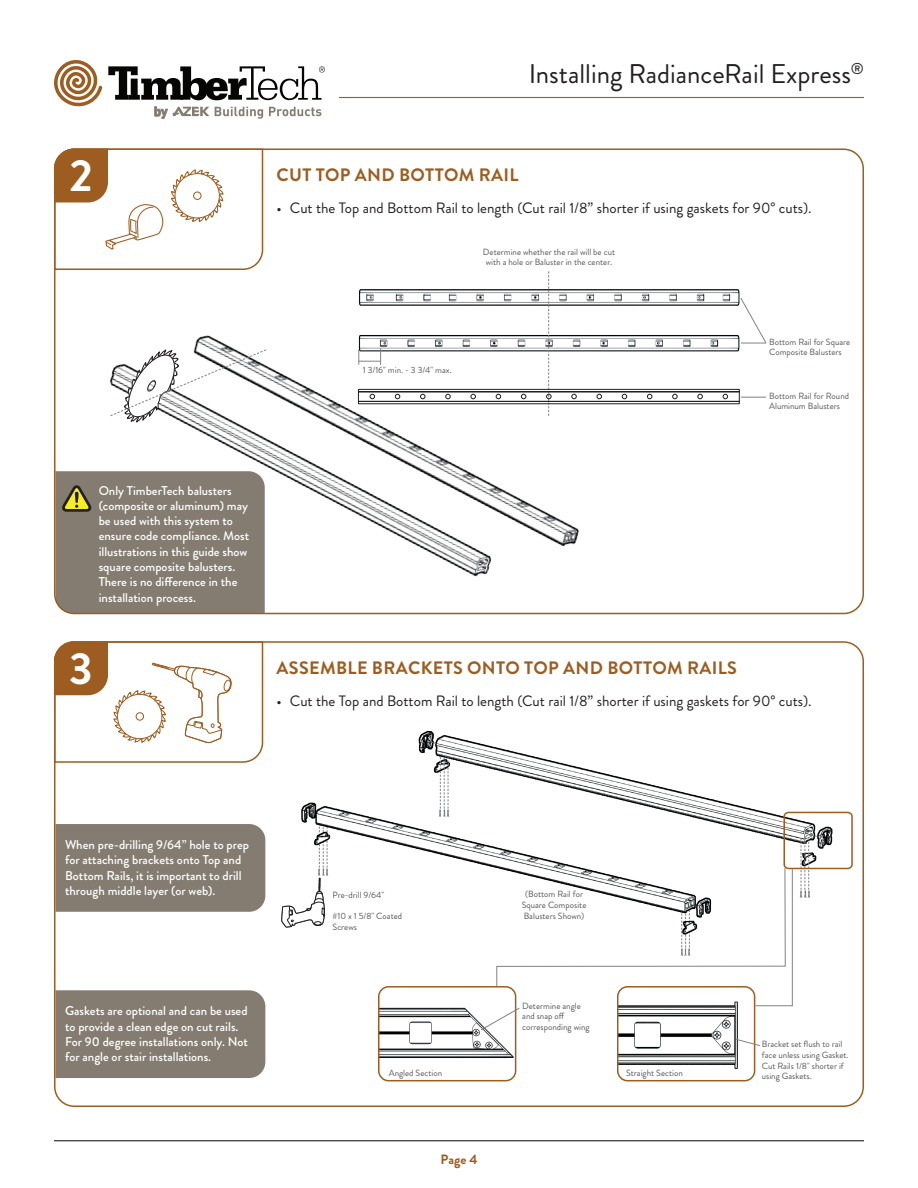
<style>
.page{position:relative;width:918px;height:1188px;background:#fff}
.page>*{position:absolute;margin:0;border:0;box-sizing:border-box;transform-origin:0 0}
.t1{font:700 45px "Brandon Grotesque";color:#fff}
.t2{font:27px "Brandon Grotesque";color:#231f20}
.t3{font:700 18px "Brandon Grotesque";letter-spacing:.02em;color:#9e5d20}
.t4{font:15px "Brandon Grotesque";color:#231f20}
.t5{font:700 13.5px "Brandon Grotesque";color:#9e5d20}
.t6{font:500 12.75px/15.3px "Brandon Grotesque";color:#fff}
.t7{font:9px/10.8px "Brandon Grotesque";color:#57585a}
</style>
<div class="page">
<hr style="left:54px;top:1140px;width:810px;height:1px;background:#231f20">
<svg style="left:215px;top:107px;width:48px;height:12px"></svg>
<svg style="left:269px;top:107px;width:52px;height:9px"></svg>
<svg style="left:155px;top:107px;width:54px;height:12px"></svg>
<svg style="left:54px;top:60px;width:48px;height:47px"></svg>
<svg style="left:108px;top:66px;width:217px;height:34px"></svg>
<hr style="left:339px;top:97px;width:525px;height:1px;background:#9e5d20">
<svg style="left:56px;top:471px;width:19px;height:142px;background:#877e6c"></svg>
<svg style="left:54px;top:641px;width:210px;height:122px"></svg>
<div style="left:117px;top:694px;width:45px;height:45px;border:1px solid #9e5d20;border-radius:50%"></div>
<svg style="left:54px;top:148px;width:210px;height:123px"></svg>
<img style="left:418px;top:720px;width:446px;height:168px">
<img style="left:201px;top:335px;width:468px;height:279px">
<img style="left:75px;top:337px;width:492px;height:277px">
<svg style="left:110px;top:347px;width:157px;height:76px"></svg>
<img style="left:331px;top:289px;width:409px;height:80px">
<svg style="left:358px;top:348px;width:23px;height:17px"></svg>
<img style="left:618px;top:1031px;width:137px;height:48px">
<div style="left:617px;top:986px;width:138px;height:95px;border:2px solid #9e5d20;border-radius:10px"></div>
<img style="left:379px;top:1007px;width:137px;height:74px">
<div style="left:378px;top:986px;width:138px;height:95px;border:2px solid #9e5d20;border-radius:10px"></div>
<svg style="left:735px;top:1038px;width:25px;height:9px"></svg>
<svg style="left:440px;top:757px;width:9px;height:39px"></svg>
<img style="left:799px;top:879px;width:11px;height:19px">
<div style="left:783px;top:812px;width:70px;height:57px;border:2px solid #9e5d20;border-radius:4px"></div>
<svg style="left:281px;top:906px;width:4px;height:21px"></svg>
<svg style="left:426px;top:740px;width:11px;height:4px"></svg>
<svg style="left:801px;top:833px;width:16px;height:64px"></svg>
<svg style="left:480px;top:867px;width:313px;height:164px"></svg>
<img style="left:285px;top:796px;width:436px;height:150px">
<div style="left:358px;top:389px;width:382px;height:15px;border:1px solid #231f20"></div>
<hr style="left:358px;top:391px;width:381px;height:1px;background:#231f20">
<hr style="left:358px;top:392px;width:381px;height:1px;background:#231f20">
<hr style="left:358px;top:401px;width:381px;height:1px;background:#231f20">
<svg style="left:370px;top:394px;width:5px;height:5px"></svg>
<svg style="left:395px;top:394px;width:5px;height:5px"></svg>
<svg style="left:420px;top:394px;width:5px;height:5px"></svg>
<svg style="left:445px;top:394px;width:5px;height:5px"></svg>
<svg style="left:471px;top:394px;width:5px;height:5px"></svg>
<svg style="left:496px;top:394px;width:5px;height:5px"></svg>
<svg style="left:521px;top:394px;width:5px;height:5px"></svg>
<svg style="left:546px;top:271px;width:5px;height:145px"></svg>
<svg style="left:572px;top:394px;width:5px;height:5px"></svg>
<svg style="left:597px;top:394px;width:5px;height:5px"></svg>
<svg style="left:622px;top:394px;width:5px;height:5px"></svg>
<svg style="left:647px;top:394px;width:5px;height:5px"></svg>
<svg style="left:672px;top:394px;width:5px;height:5px"></svg>
<svg style="left:698px;top:394px;width:5px;height:5px"></svg>
<svg style="left:723px;top:394px;width:5px;height:5px"></svg>
<svg style="left:739px;top:392px;width:27px;height:10px"></svg>
<svg style="left:740px;top:298px;width:27px;height:46px"></svg>
<div style="left:55px;top:990px;width:210px;height:88px;background:#847c71"></div>
<div style="left:55px;top:824px;width:210px;height:88px;background:#847c71"></div>
<h2 class="t2" style="left:529px;top:55px;width:337px">Installing RadianceRail Express<sup>®</sup></h2>
<h1 class="t1" style="left:69px;top:144px;width:25px">2</h1>
<h3 class="t3" style="left:277px;top:163px;width:244px">CUT TOP AND BOTTOM RAIL</h3>
<p class="t4" style="left:276px;top:197px;width:537px">• Cut the Top and Bottom Rail to length (Cut rail 1/8” shorter if using gaskets for 90° cuts).</p>
<p class="t7" style="left:483px;top:246px;width:134px;text-align:center">Determine whether the rail will be cut with a hole or Baluster in the center.</p>
<p class="t6" style="left:99px;top:483px;width:152px">Only TimberTech balusters (composite or aluminum) may be used with this system to ensure code compliance. Most illustrations in this guide show square composite balusters.<br>There is no difference in the installation process.</p>
<p class="t7" style="left:363px;top:365px;width:90px">1 3/16" min. - 3 3/4" max.</p>
<p class="t7" style="left:769px;top:336px;width:83px">Bottom Rail for Square<br>Composite Balusters</p>
<p class="t7" style="left:769px;top:390px;width:82px">Bottom Rail for Round<br>Aluminum Balusters</p>
<h1 class="t1" style="left:69px;top:637px;width:25px">3</h1>
<h3 class="t3" style="left:277px;top:655px;width:462px">ASSEMBLE BRACKETS ONTO TOP AND BOTTOM RAILS</h3>
<p class="t4" style="left:276px;top:690px;width:537px">• Cut the Top and Bottom Rail to length (Cut rail 1/8” shorter if using gaskets for 90° cuts).</p>
<p class="t6" style="left:65px;top:837px;width:186px">When pre-drilling 9/64” hole to prep for attaching brackets onto Top and Bottom Rails, it is important to drill through middle layer (or web).</p>
<p class="t6" style="left:65px;top:1003px;width:184px">Gaskets are optional and can be used to provide a clean edge on cut rails.<br>For 90 degree installations only. Not for angle or stair installations.</p>
<p class="t7" style="left:333px;top:889px;width:53px">Pre-drill 9/64"</p>
<p class="t7" style="left:333px;top:911px;width:71px">#10 x 1 5/8" Coated<br>Screws</p>
<p class="t7" style="left:389px;top:1068px;width:55px">Angled Section</p>
<p class="t5" style="left:440px;top:1150px;width:39px">Page 4</p>
<p class="t7" style="left:522px;top:889px;width:66px;text-align:center">(Bottom Rail for<br>Square Composite<br>Balusters Shown)</p>
<p class="t7" style="left:522px;top:1000px;width:69px">Determine angle and snap off corresponding wing</p>
<p class="t7" style="left:626px;top:1068px;width:58px">Straight Section</p>
<p class="t7" style="left:762px;top:1039px;width:88px">Bracket set flush to rail face unless using Gasket.<br>Cut Rails 1/8" shorter if using Gaskets.</p>
</div>
